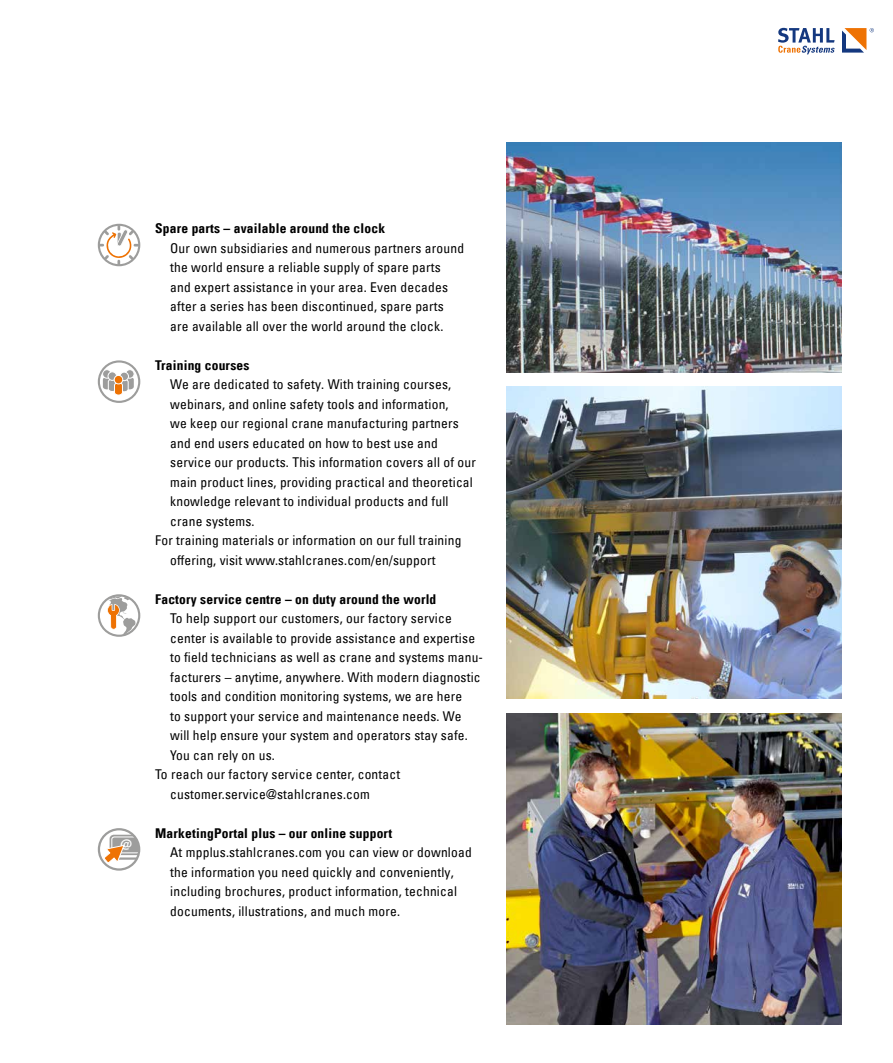
<style>
.page{position:relative;width:893px;height:1063px;background:#fff}
.page>*{position:absolute;margin:0;border:0;box-sizing:border-box;transform-origin:0 0}
.t1{font:condensed 13.5px/19.5px "Univers Com 57";letter-spacing:.015em;color:#000}
.t2{font:13.5px "Univers Com 67 Bold Cond";letter-spacing:.015em;color:#000}
.t3{font:700 11.85px "Univers";color:#fff}
</style>
<div class="page">
<svg style="left:778px;top:28px;width:57px;height:26px"></svg>
<svg style="left:842px;top:28px;width:32px;height:25px"></svg>
<img style="left:506px;top:387px;width:336px;height:311px">
<img style="left:506px;top:713px;width:336px;height:312px">
<img style="left:506px;top:142px;width:336px;height:230px">
<svg style="left:98px;top:224px;width:42px;height:42px"></svg>
<svg style="left:98px;top:360px;width:42px;height:43px"></svg>
<div style="left:114px;top:375px;width:9px;height:9px;background:#ee7203;border-radius:50%"></div>
<div style="left:114px;top:375px;width:9px;height:9px;border:1px solid #fff;border-radius:50%"></div>
<svg style="left:98px;top:594px;width:42px;height:43px"></svg>
<svg style="left:98px;top:828px;width:42px;height:40px"></svg>
<svg style="left:103px;top:834px;width:36px;height:30px"></svg>
<div style="left:98px;top:828px;width:42px;height:43px;border:2px solid #9d9d9c;border-radius:50%"></div>
<p class="t3" style="left:120px;top:837px;width:13px">@</p>
<p class="t2" style="left:155px;top:220px;width:231px">Spare parts – available around the clock</p>
<p class="t1" style="left:170px;top:238px;width:295px">Our own subsidiaries and numerous partners around the world ensure a reliable supply of spare parts and expert assistance in your area. Even decades after a series has been discontinued, spare parts are available all over the world around the clock.</p>
<p class="t2" style="left:155px;top:357px;width:96px">Training courses</p>
<p class="t1" style="left:170px;top:374px;width:282px">We are dedicated to safety. With training courses,</p>
<p class="t1" style="left:170px;top:394px;width:280px">webinars, and online safety tools and information,</p>
<p class="t1" style="left:170px;top:413px;width:290px">we keep our regional crane manufacturing partners</p>
<p class="t1" style="left:170px;top:433px;width:269px">and end users educated on how to best use and</p>
<p class="t1" style="left:170px;top:452px;width:307px">service our products. This information covers all of our</p>
<p class="t1" style="left:170px;top:472px;width:304px">main product lines, providing practical and theoretical</p>
<p class="t1" style="left:170px;top:491px;width:280px">knowledge relevant to individual products and full</p>
<p class="t1" style="left:170px;top:511px;width:86px">crane systems.</p>
<p class="t1" style="left:155px;top:530px;width:308px">For training materials or information on our full training</p>
<p class="t1" style="left:170px;top:550px;width:267px">offering, visit www.stahlcranes.com/en/support</p>
<p class="t2" style="left:155px;top:591px;width:283px">Factory service centre – on duty around the world</p>
<p class="t1" style="left:170px;top:608px;width:283px">To help support our customers, our factory service</p>
<p class="t1" style="left:170px;top:628px;width:306px">center is available to provide assistance and expertise</p>
<p class="t1" style="left:170px;top:647px;width:314px">to field technicians as well as crane and systems manu-</p>
<p class="t1" style="left:170px;top:667px;width:312px">facturers – anytime, anywhere. With modern diagnostic</p>
<p class="t1" style="left:170px;top:686px;width:294px">tools and condition monitoring systems, we are here</p>
<p class="t1" style="left:170px;top:706px;width:293px">to support your service and maintenance needs. We</p>
<p class="t1" style="left:170px;top:725px;width:299px">will help ensure your system and operators stay safe.</p>
<p class="t1" style="left:170px;top:745px;width:106px">You can rely on us.</p>
<p class="t1" style="left:155px;top:764px;width:246px">To reach our factory service center, contact</p>
<p class="t1" style="left:170px;top:784px;width:201px">customer.service@stahlcranes.com</p>
<p class="t2" style="left:155px;top:825px;width:238px">MarketingPortal plus – our online support</p>
<p class="t1" style="left:170px;top:842px;width:303px">At mpplus.stahlcranes.com you can view or download the information you need quickly and conveniently, including brochures, product information, technical documents, illustrations, and much more.</p>
</div>
